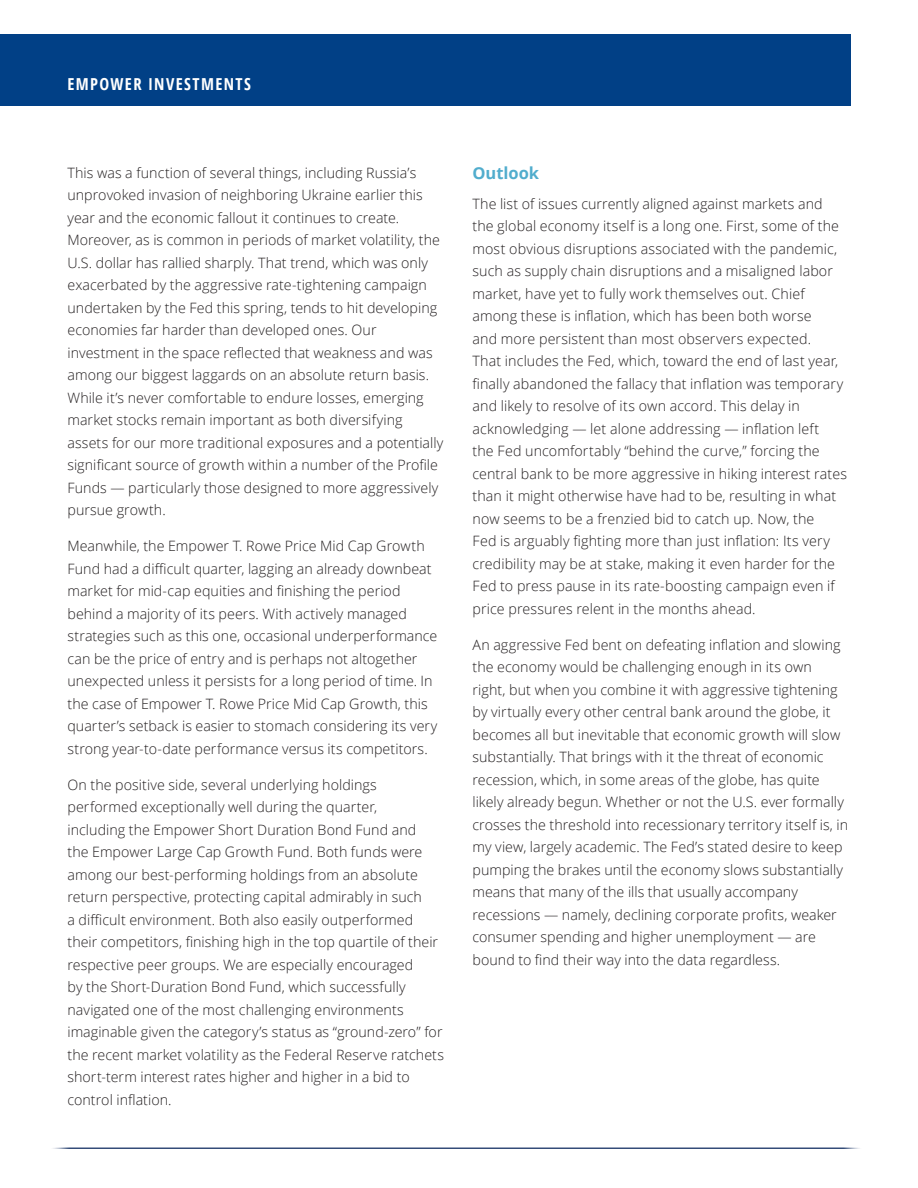
<style>
.page{position:relative;width:918px;height:1188px;background:#fff}
.page>*{position:absolute;margin:0;border:0;box-sizing:border-box;transform-origin:0 0}
.t1{font:700 condensed 16.5px "Open Sans";letter-spacing:.085em;color:#fff}
.S1{font:700 16.5px "Open Sans";color:#51adcd}
.Body_9_5pt{font:300 14.25px/22.5px "Open Sans";letter-spacing:.005em;color:#231f20}
</style>
<div class="page">
<div style="left:0;top:34px;width:850px;height:71px;background:#014086"></div>
<hr style="left:49px;top:1148px;width:815px;height:1px;background:#001f56">
<p class="t1" style="left:68px;top:73px;width:185px">EMPOWER INVESTMENTS</p>
<p class="Body_9_5pt" style="left:68px;top:161px;width:377px">This was a function of several things, including Russia’s unprovoked invasion of neighboring Ukraine earlier this year and the economic fallout it continues to create.<br>Moreover, as is common in periods of market volatility, the U.S. dollar has rallied sharply. That trend, which was only exacerbated by the aggressive rate-tightening campaign undertaken by the Fed this spring, tends to hit developing economies far harder than developed ones. Our investment in the space reflected that weakness and was among our biggest laggards on an absolute return basis.<br>While it’s never comfortable to endure losses, emerging market stocks remain important as both diversifying assets for our more traditional exposures and a potentially significant source of growth within a number of the Profile Funds — particularly those designed to more aggressively pursue growth.</p>
<p class="Body_9_5pt" style="left:68px;top:534px;width:371px">Meanwhile, the Empower T. Rowe Price Mid Cap Growth Fund had a difficult quarter, lagging an already downbeat market for mid-cap equities and finishing the period behind a majority of its peers. With actively managed strategies such as this one, occasional underperformance can be the price of entry and is perhaps not altogether unexpected unless it persists for a long period of time. In the case of Empower T. Rowe Price Mid Cap Growth, this quarter’s setback is easier to stomach considering its very strong year-to-date performance versus its competitors.</p>
<p class="Body_9_5pt" style="left:68px;top:773px;width:378px">On the positive side, several underlying holdings performed exceptionally well during the quarter,<br>including the Empower Short Duration Bond Fund and<br>the Empower Large Cap Growth Fund. Both funds were among our best-performing holdings from an absolute return perspective, protecting capital admirably in such<br>a difficult environment. Both also easily outperformed their competitors, finishing high in the top quartile of their respective peer groups. We are especially encouraged<br>by the Short-Duration Bond Fund, which successfully navigated one of the most challenging environments imaginable given the category’s status as “ground-zero” for the recent market volatility as the Federal Reserve ratchets short-term interest rates higher and higher in a bid to control inflation.</p>
<p class="S1" style="left:472px;top:162px;width:68px">Outlook</p>
<p class="Body_9_5pt" style="left:472px;top:192px;width:376px">The list of issues currently aligned against markets and the global economy itself is a long one. First, some of the most obvious disruptions associated with the pandemic, such as supply chain disruptions and a misaligned labor market, have yet to fully work themselves out. Chief among these is inflation, which has been both worse<br>and more persistent than most observers expected.<br>That includes the Fed, which, toward the end of last year, finally abandoned the fallacy that inflation was temporary and likely to resolve of its own accord. This delay in acknowledging — let alone addressing — inflation left<br>the Fed uncomfortably “behind the curve,” forcing the central bank to be more aggressive in hiking interest rates than it might otherwise have had to be, resulting in what now seems to be a frenzied bid to catch up. Now, the<br>Fed is arguably fighting more than just inflation: Its very credibility may be at stake, making it even harder for the Fed to press pause in its rate-boosting campaign even if price pressures relent in the months ahead.</p>
<p class="Body_9_5pt" style="left:472px;top:633px;width:377px">An aggressive Fed bent on defeating inflation and slowing the economy would be challenging enough in its own right, but when you combine it with aggressive tightening by virtually every other central bank around the globe, it becomes all but inevitable that economic growth will slow substantially. That brings with it the threat of economic recession, which, in some areas of the globe, has quite likely already begun. Whether or not the U.S. ever formally crosses the threshold into recessionary territory itself is, in my view, largely academic. The Fed’s stated desire to keep pumping the brakes until the economy slows substantially means that many of the ills that usually accompany recessions — namely, declining corporate profits, weaker consumer spending and higher unemployment — are bound to find their way into the data regardless.</p>
</div>
